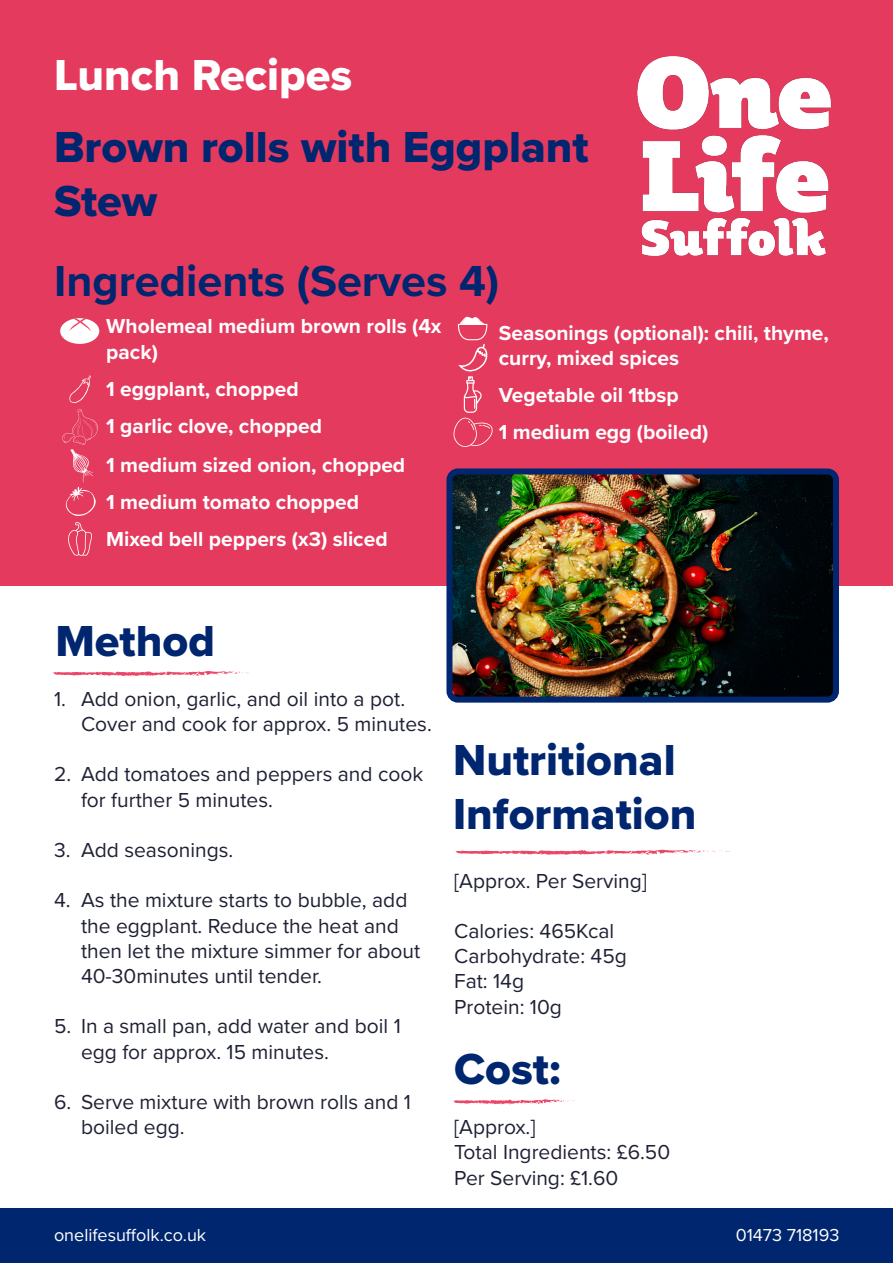
<style>
.page{position:relative;width:893px;height:1263px;background:#fff}
.page>*{position:absolute;margin:0;border:0;box-sizing:border-box;transform-origin:0 0}
.t1{font:45px/54px "Proxima Nova Extrabld";color:#00266f}
.t2{font:700 45px "Proxima Nova";color:#00266f}
.t3{font:45px "Proxima Nova Extrabld";color:#fff}
.t4{font:21px/25.2px "Proxima Nova";color:#1e2134}
.t5{font:700 21px/25.2px "Proxima Nova";color:#fff}
.t6{font:18px "Proxima Nova";color:#fff}
</style>
<div class="page">
<div style="left:0;top:0;width:893px;height:585px;background:#e43a5e"></div>
<img style="left:637px;top:56px;width:195px;height:201px">
<div style="left:0;top:1209px;width:893px;height:54px;background:#00266f"></div>
<svg style="left:52px;top:671px;width:197px;height:6px"></svg>
<svg style="left:454px;top:850px;width:276px;height:5px"></svg>
<svg style="left:453px;top:1099px;width:122px;height:6px"></svg>
<svg style="left:68px;top:522px;width:24px;height:34px"></svg>
<svg style="left:62px;top:409px;width:36px;height:107px"></svg>
<svg style="left:453px;top:317px;width:40px;height:130px"></svg>
<div style="left:60px;top:318px;width:39px;height:26px;background:#fff;border-radius:50%"></div>
<svg style="left:70px;top:318px;width:21px;height:13px"></svg>
<svg style="left:69px;top:375px;width:22px;height:28px"></svg>
<img style="left:453px;top:475px;width:379px;height:221px">
<div style="left:446px;top:468px;width:393px;height:235px;border:6px solid #00266f;border-radius:9px"></div>
<p class="t3" style="left:54px;top:41px;width:300px">Lunch Recipes</p>
<p class="t1" style="left:54px;top:119px;width:536px">Brown rolls with Eggplant<br>Stew</p>
<p class="t2" style="left:54px;top:247px;width:447px">Ingredients (Serves (4</p>
<p class="t5" style="left:106px;top:313px;width:337px">Wholemeal medium brown rolls x4( pack(</p>
<p class="t5" style="left:106px;top:376px;width:194px">1 eggplant, chopped</p>
<p class="t5" style="left:106px;top:413px;width:217px">1 garlic clove, chopped</p>
<p class="t5" style="left:106px;top:452px;width:300px">1 medium sized onion, chopped</p>
<p class="t5" style="left:106px;top:489px;width:254px">1 medium tomato chopped</p>
<p class="t5" style="left:106px;top:526px;width:283px">Mixed bell peppers 3x( ) sliced</p>
<p class="t5" style="left:499px;top:320px;width:331px">Seasonings (optional :) chili, thyme, curry, mixed spices</p>
<p class="t5" style="left:499px;top:382px;width:182px">Vegetable oil 1tbsp</p>
<p class="t5" style="left:499px;top:419px;width:211px">1 medium egg (boiled(</p>
<p class="t1" style="left:55px;top:614px;width:161px">Method</p>
<p class="t4" style="left:81px;top:685px;width:326px">Add onion, garlic, and oil into a pot.</p>
<p class="t4" style="left:54px;top:685px;width:13px">1.</p>
<p class="t4" style="left:54px;top:761px;width:19px">2.</p>
<p class="t4" style="left:54px;top:836px;width:18px">3.</p>
<p class="t4" style="left:81px;top:710px;width:352px">Cover and cook for approx 5. minutes.</p>
<p class="t4" style="left:81px;top:761px;width:344px">Add tomatoes and peppers and cook</p>
<p class="t4" style="left:81px;top:786px;width:193px">for further 5 minutes.</p>
<p class="t4" style="left:81px;top:836px;width:154px">Add seasonings.</p>
<p class="t4" style="left:54px;top:887px;width:18px">4.</p>
<p class="t4" style="left:54px;top:1013px;width:19px">5.</p>
<p class="t4" style="left:54px;top:1088px;width:19px">6.</p>
<p class="t4" style="left:81px;top:887px;width:328px">As the mixture starts to bubble, add</p>
<p class="t4" style="left:81px;top:912px;width:341px">the eggplant. Reduce the heat and then let the mixture simmer for about<br>40-30minutes until tender.</p>
<p class="t4" style="left:81px;top:1013px;width:321px">In a small pan, add water and boil 1</p>
<p class="t4" style="left:81px;top:1038px;width:249px">egg for approx 15. minutes.</p>
<p class="t4" style="left:81px;top:1088px;width:331px">Serve mixture with brown rolls and 1</p>
<p class="t4" style="left:81px;top:1114px;width:105px">boiled egg.</p>
<p class="t6" style="left:54px;top:1222px;width:154px">onelifesuffolk.co.uk</p>
<p class="t1" style="left:453px;top:732px;width:245px">Nutritional<br>Information</p>
<p class="t4" style="left:454px;top:867px;width:194px">[Approx. Per Serving[</p>
<p class="t4" style="left:454px;top:917px;width:162px">Calories: 465Kcal</p>
<p class="t4" style="left:454px;top:943px;width:174px">Carbohydrate: 45g</p>
<p class="t4" style="left:454px;top:968px;width:71px">Fat 14: g</p>
<p class="t4" style="left:454px;top:993px;width:109px">Protein 10: g</p>
<p class="t1" style="left:454px;top:1041px;width:108px">Cost:</p>
<p class="t4" style="left:454px;top:1114px;width:83px">[Approx [.</p>
<p class="t4" style="left:454px;top:1139px;width:218px">Total Ingredients: £6.50</p>
<p class="t4" style="left:454px;top:1164px;width:166px">Per Serving: £1.60</p>
<p class="t6" style="left:736px;top:1222px;width:105px">01473 718193</p>
</div>
